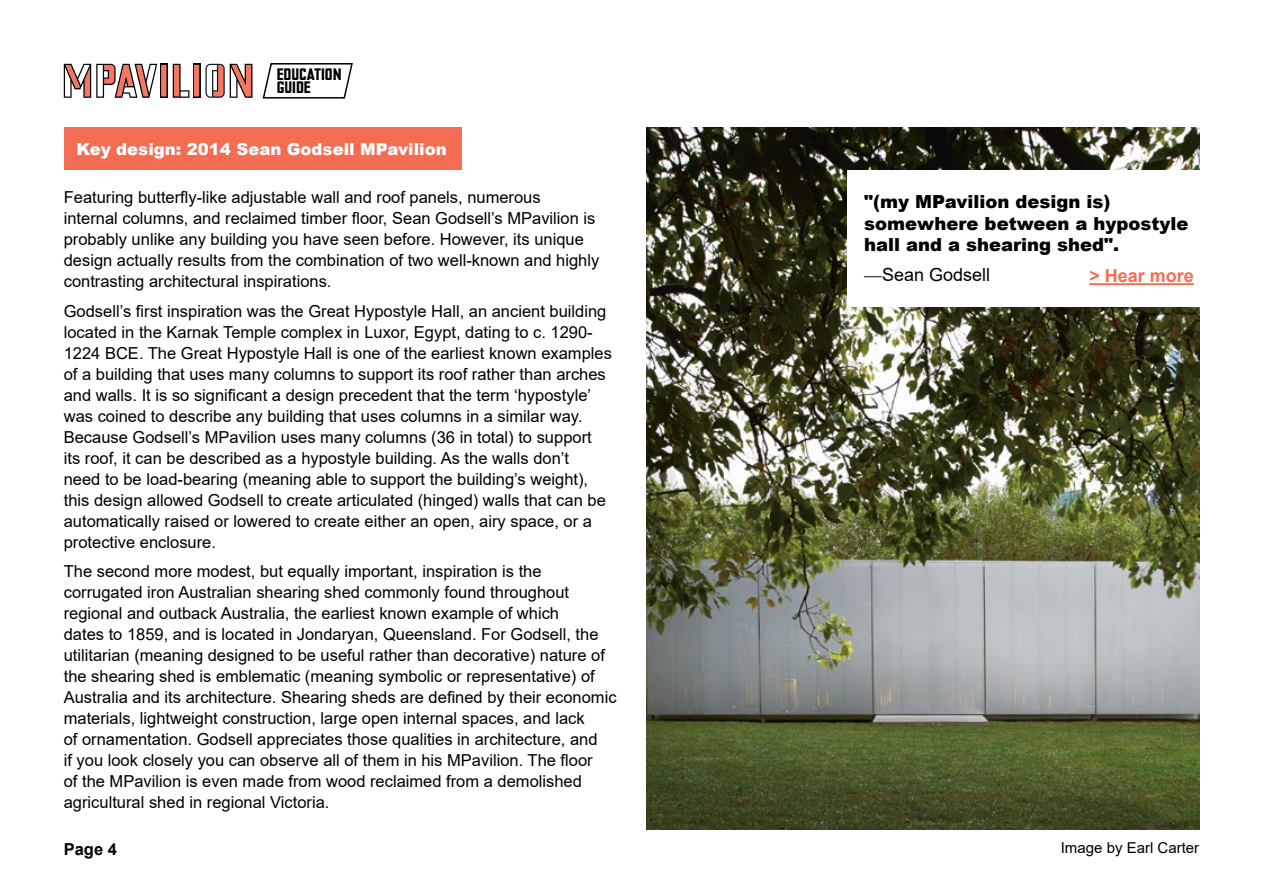
<style>
.page{position:relative;width:1263px;height:893px;background:#fff}
.page>*{position:absolute;margin:0;border:0;box-sizing:border-box;transform-origin:0 0}
.t1{font:900 18px/21.6px "Arial";color:#000}
.t2{font:18px "Arial";color:#000}
.t3{font:700 18px "Arial";color:#f36c53}
.Body_paragraph{font:16.5px/21px "Arial";color:#000}
.Body_paragraph-2{font:900 16.5px "Arial";color:#fff}
.t4{font:16.5px/13.5px "MPAVILION";color:#000}
.t5{font:700 16.5px "Arial";color:#000}
.t6{font:15px "Arial";color:#000}
.s1{font-family:"Rotation LT Std"}
</style>
<div class="page">
<svg style="left:262px;top:63px;width:91px;height:36px"></svg>
<svg style="left:64px;top:64px;width:188px;height:34px"></svg>
<img style="left:646px;top:128px;width:553px;height:701px">
<div style="left:64px;top:128px;width:397px;height:42px;background:#f36c53"></div>
<div style="left:847px;top:170px;width:354px;height:136px;background:#fff"></div>
<hr style="left:1089px;top:283px;width:105px;height:2px;background:#f36c53">
<p class="t4" style="left:277px;top:68px;width:66px">EDUCATION<br>GUIDE</p>
<p class="Body_paragraph-2" style="left:77px;top:137px;width:372px">Key design: 2014 Sean Godsell MPavilion</p>
<p class="Body_paragraph" style="left:64px;top:187px;width:537px">Featuring butterfly-like adjustable wall and roof panels, numerous<br>internal columns, and reclaimed timber floor, Sean Godsell’s MPavilion is probably unlike any building you have seen before. However, its unique design actually results from the combination of two well-known and highly contrasting architectural inspirations.</p>
<p class="Body_paragraph" style="left:64px;top:300px;width:550px">Godsell’s first inspiration was the Great Hypostyle Hall, an ancient building located in the Karnak Temple complex in Luxor, Egypt, dating to c. 1290- 1224 BCE. The Great Hypostyle Hall is one of the earliest known examples of a building that uses many columns to support its roof rather than arches and walls. It is so significant a design precedent that the term ‘hypostyle’ was coined to describe any building that uses columns in a similar way.<br>Because Godsell’s MPavilion uses many columns (36 in total) to support its roof, it can be described as a hypostyle building. As the walls don’t<br>need to be load-bearing (meaning able to support the building’s weight), this design allowed Godsell to create articulated (hinged) walls that can be automatically raised or lowered to create either an open, airy space, or a protective enclosure.</p>
<p class="Body_paragraph" style="left:64px;top:561px;width:554px">The second more modest, but equally important, inspiration is the corrugated iron Australian shearing shed commonly found throughout regional and outback Australia, the earliest known example of which<br>dates to 1859, and is located in Jondaryan, Queensland. For Godsell, the utilitarian (meaning designed to be useful rather than decorative) nature of the shearing shed is emblematic (meaning symbolic or representative) of Australia and its architecture. Shearing sheds are defined by their economic materials, lightweight construction, large open internal spaces, and lack<br>of ornamentation. Godsell appreciates those qualities in architecture, and<br>if you look closely you can observe all of them in his MPavilion. The floor<br>of the MPavilion is even made from wood reclaimed from a demolished agricultural shed in regional Victoria.</p>
<p class="t5" style="left:64px;top:837px;width:55px">Page 4</p>
<p class="t1" style="left:864px;top:190px;width:326px">"(my MPavilion design is) somewhere between a hypostyle hall and a shearing shed".</p>
<p class="t2" style="left:864px;top:262px;width:128px"><span class="s1">—</span>Sean Godsell</p>
<p class="t3" style="left:1089px;top:263px;width:106px">&gt; Hear more</p>
<p class="t6" style="left:1061px;top:837px;width:140px">Image by Earl Carter</p>
</div>
